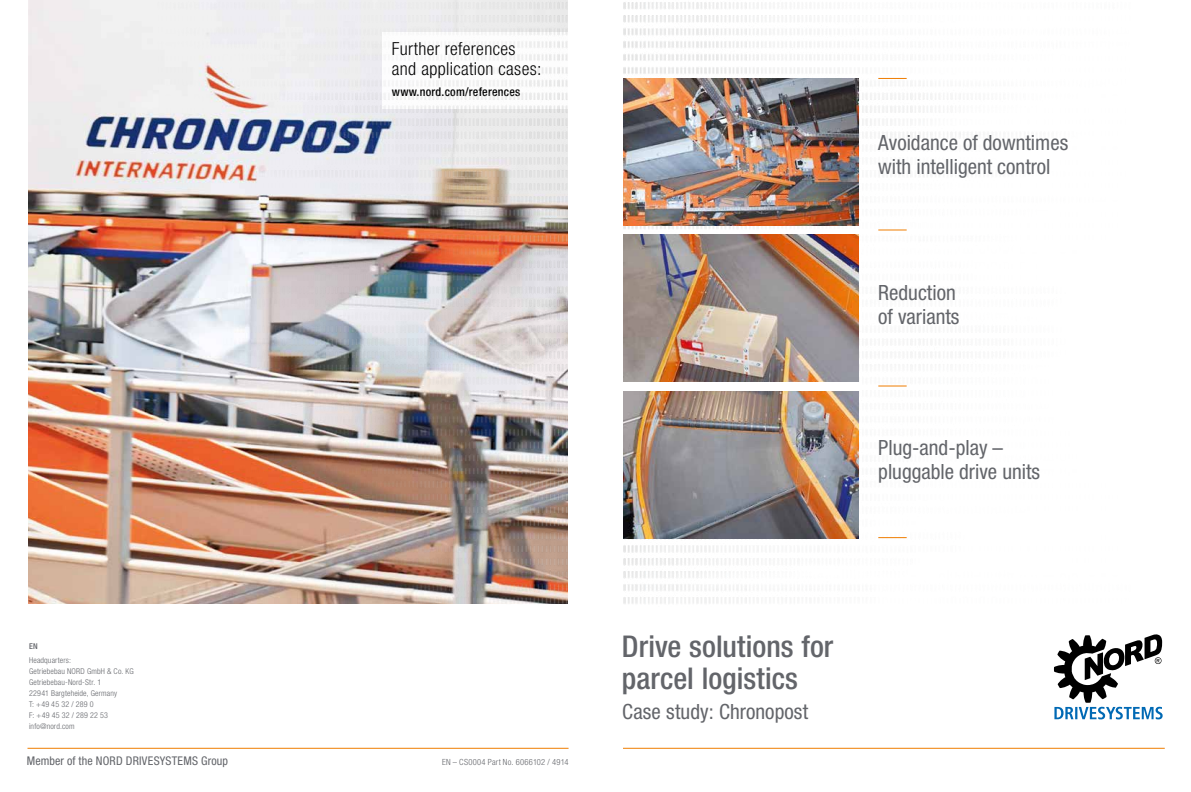
<style>
.page{position:relative;width:1191px;height:792px;background:#fff}
.page>*{position:absolute;margin:0;border:0;box-sizing:border-box;transform-origin:0 0}
.t1{font:500 condensed 30px/32px "Helvetica Neue LT Pro";color:#63656a}
.t2{font:condensed 21px/24px "Helvetica Neue LT Pro";color:#63656a}
.t3{font:300 condensed 18px/20px "Helvetica Neue LT Std";letter-spacing:.02em;color:#000}
.t4{font:condensed 12px "Helvetica Neue LT Pro";letter-spacing:.015em;color:#63656a}
.t5{font:500 condensed 12px "Helvetica Neue LT Pro";letter-spacing:.02em;color:#000}
.t6{font:300 condensed 8.5px "Helvetica Neue LT Pro";letter-spacing:.03em;color:#63656a}
.t7{font:300 condensed 8px/11px "Helvetica Neue LT Std";letter-spacing:.02em;color:#63656a}
.t8{font:500 condensed 8px "Helvetica Neue LT Std";color:#63656a}
.s1{font-family:"Helvetica Neue LT Pro"}
</style>
<div class="page">
<img style="left:623px;top:2px;width:338px;height:602px">
<img style="left:623px;top:78px;width:235px;height:147px">
<img style="left:623px;top:234px;width:235px;height:304px">
<hr style="left:27px;top:748px;width:541px;height:1px;background:#ef7d00">
<hr style="left:623px;top:748px;width:541px;height:1px;background:#ef7d00">
<svg style="left:1054px;top:634px;width:108px;height:85px"></svg>
<div style="left:616px;top:382px;width:245px;height:9px;background:#fff"></div>
<img style="left:28px;top:0;width:128px;height:604px">
<svg style="left:878px;top:78px;width:28px;height:1px"></svg>
<svg style="left:878px;top:229px;width:28px;height:1px"></svg>
<svg style="left:878px;top:386px;width:28px;height:1px"></svg>
<svg style="left:878px;top:537px;width:28px;height:1px"></svg>
<img style="left:156px;top:0;width:412px;height:604px">
<h3 class="t3" style="left:392px;top:39px;width:151px">Further references and application cases<span class="s1">:</span></h3>
<h3 class="t5" style="left:392px;top:85px;width:130px">www.nord.com/references</h3>
<h2 class="t2" style="left:878px;top:131px;width:191px">Avoidance of downtimes with intelligent control</h2>
<h2 class="t2" style="left:878px;top:281px;width:83px">Reduction of variants</h2>
<h2 class="t2" style="left:878px;top:435px;width:163px">Plug-and-play – pluggable drive units</h2>
<p class="t8" style="left:29px;top:642px;width:10px">EN</p>
<p class="t7" style="left:29px;top:655px;width:106px">Headquarters:<br>Getriebebau NORD GmbH &amp; Co. KG<br>Getriebebau-Nord-Str. 1<br>22941 Bargteheide, Germany<br>T: +49 45 32 / 289 0<br>F: +49 45 32 / 289 22 53 info@nord.com</p>
<h3 class="t4" style="left:27px;top:754px;width:202px">Member of the NORD DRIVESYSTEMS Group</h3>
<p class="t6" style="left:442px;top:757px;width:128px">EN – CS0004 Part No. 6066102 / 4914</p>
<h1 class="t1" style="left:622px;top:630px;width:213px">Drive solutions for parcel logistics</h1>
<h2 class="t2" style="left:622px;top:700px;width:188px">Case study: Chronopost</h2>
</div>
